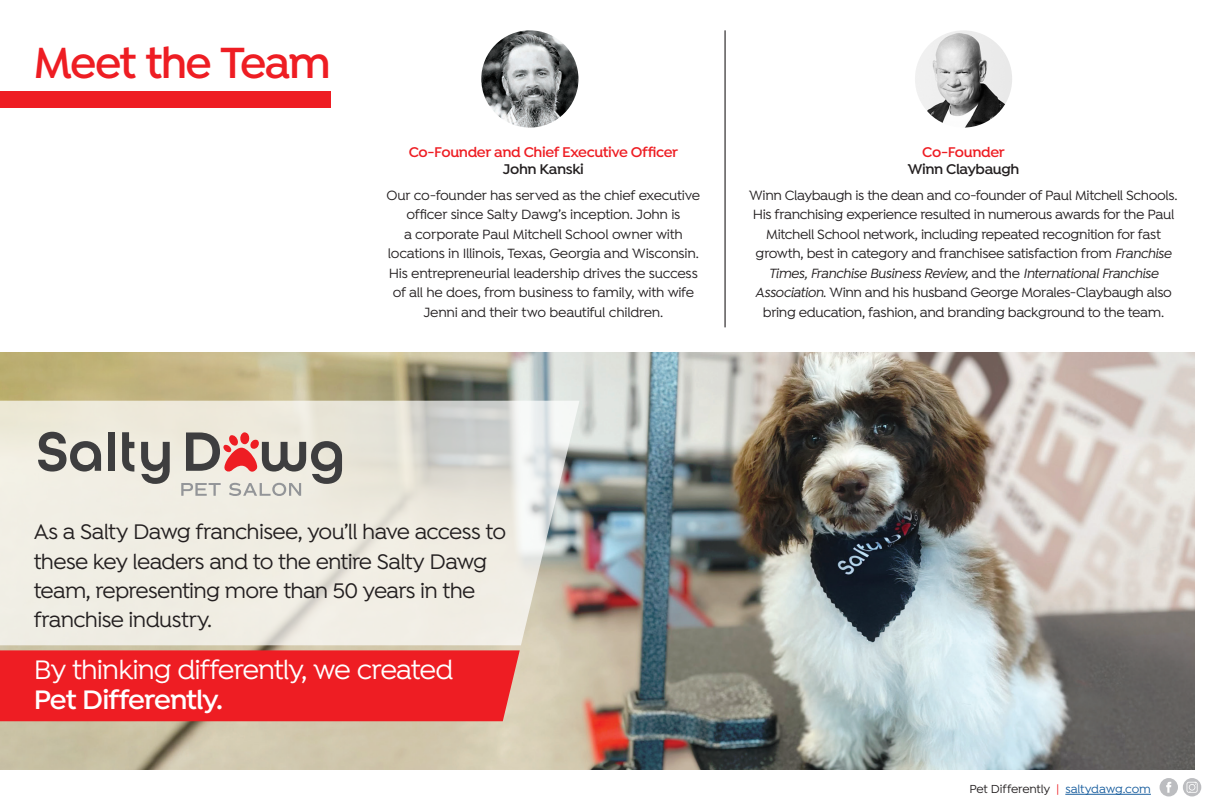
<style>
.page{position:relative;width:1215px;height:810px;background:#fff}
.page>*{position:absolute;margin:0;border:0;box-sizing:border-box;transform-origin:0 0}
.t1{font:600 46.5px "Isidora";letter-spacing:-.045em;color:#ee1d23;scale:.96 1}
.t2{font:500 28.5px/30px "Isidora";letter-spacing:-.035em;color:#fff}
.t3{font:500 22.5px/29.2px "Isidora";letter-spacing:-.03em;color:#231f20}
.t4{font:600 15px/16.5px "Isidora";letter-spacing:-.025em;color:#ee1d23;text-align:center}
.t5{font:600 15px/16.5px "Isidora";letter-spacing:-.025em;color:#231f20;text-align:center}
.t6{font:500 14.25px/19.5px "Isidora";letter-spacing:-.02em;color:#231f20;text-align:center}
.t7{font:500 12.38px "Isidora";letter-spacing:-.01em;color:#231f20}
.s1{color:#231f20}
.s2{color:#ee1d23}
.s3{font-style:italic}
.s4{font-weight:600}
.s5{color:#175d9e}
</style>
<div class="page">
<hr style="left:1065px;top:794px;width:86px;height:1px;background:#175d9e">
<div style="left:1160px;top:778px;width:18px;height:18px;background:#bcbdc0;border-radius:50%"></div>
<svg style="left:1166px;top:782px;width:5px;height:11px"></svg>
<svg style="left:1183px;top:778px;width:18px;height:18px"></svg>
<svg style="left:1187px;top:782px;width:11px;height:11px"></svg>
<img style="left:0;top:352px;width:1195px;height:418px">
<svg style="left:0;top:401px;width:579px;height:244px;background:#e9e6dc"></svg>
<svg style="left:38px;top:432px;width:63px;height:40px;background:#9d9b95"></svg>
<div style="left:108px;top:432px;width:7px;height:39px;background:#3e3e3f"></div>
<svg style="left:141px;top:442px;width:29px;height:42px"></svg>
<svg style="left:122px;top:432px;width:12px;height:40px"></svg>
<svg style="left:181px;top:432px;width:161px;height:64px;background:#c3b2ab"></svg>
<div style="left:0;top:650px;width:520px;height:71px;background:#ee1d23"></div>
<div style="left:0;top:91px;width:331px;height:17px;background:#ee1d23"></div>
<img style="left:481px;top:30px;width:97px;height:98px;border-radius:49px">
<img style="left:915px;top:30px;width:97px;height:98px;border-radius:49px">
<hr style="left:724px;top:30px;width:2px;height:297px;background:#231f20">
<p class="t1" style="left:34px;top:36px;width:311px">Meet the Team</p>
<p class="t4" style="left:409px;top:145px;width:271px">Co-Founder and Chief Executive Officer<br><span class="s1">John Kanski</span></p>
<p class="t6" style="left:387px;top:186px;width:315px">Our co-founder has served as the chief executive officer since Salty Dawg’s inception. John is<br>a corporate Paul Mitchell School owner with locations in Illinois, Texas, Georgia and Wisconsin.<br>His entrepreneurial leadership drives the success of all he does, from business to family, with wife Jenni and their two beautiful children.</p>
<p class="t5" style="left:908px;top:145px;width:113px"><span class="s2">Co-Founder<br></span>Winn Claybaugh</p>
<p class="t6" style="left:749px;top:186px;width:430px">Winn Claybaugh is the dean and co-founder of Paul Mitchell Schools.<br>His franchising experience resulted in numerous awards for the Paul Mitchell School network, including repeated recognition for fast growth, best in category and franchisee satisfaction from <span class="s3">Franchise Times, Franchise Business Review,</span> and the <span class="s3">International Franchise Association</span>. Winn and his husband George Morales-Claybaugh also bring education, fashion, and branding background to the team.</p>
<p class="t3" style="left:34px;top:519px;width:474px">As a Salty Dawg franchisee, you’ll have access to these key leaders and to the entire Salty Dawg team, representing more than 50 years in the franchise industry.</p>
<p class="t2" style="left:34px;top:656px;width:421px">By thinking differently, we created<br><span class="s4">Pet Differently.</span></p>
<p class="t7" style="left:969px;top:782px;width:183px">Pet Differently <span class="s2">|</span> <span class="s5">saltydawg.com</span></p>
</div>
